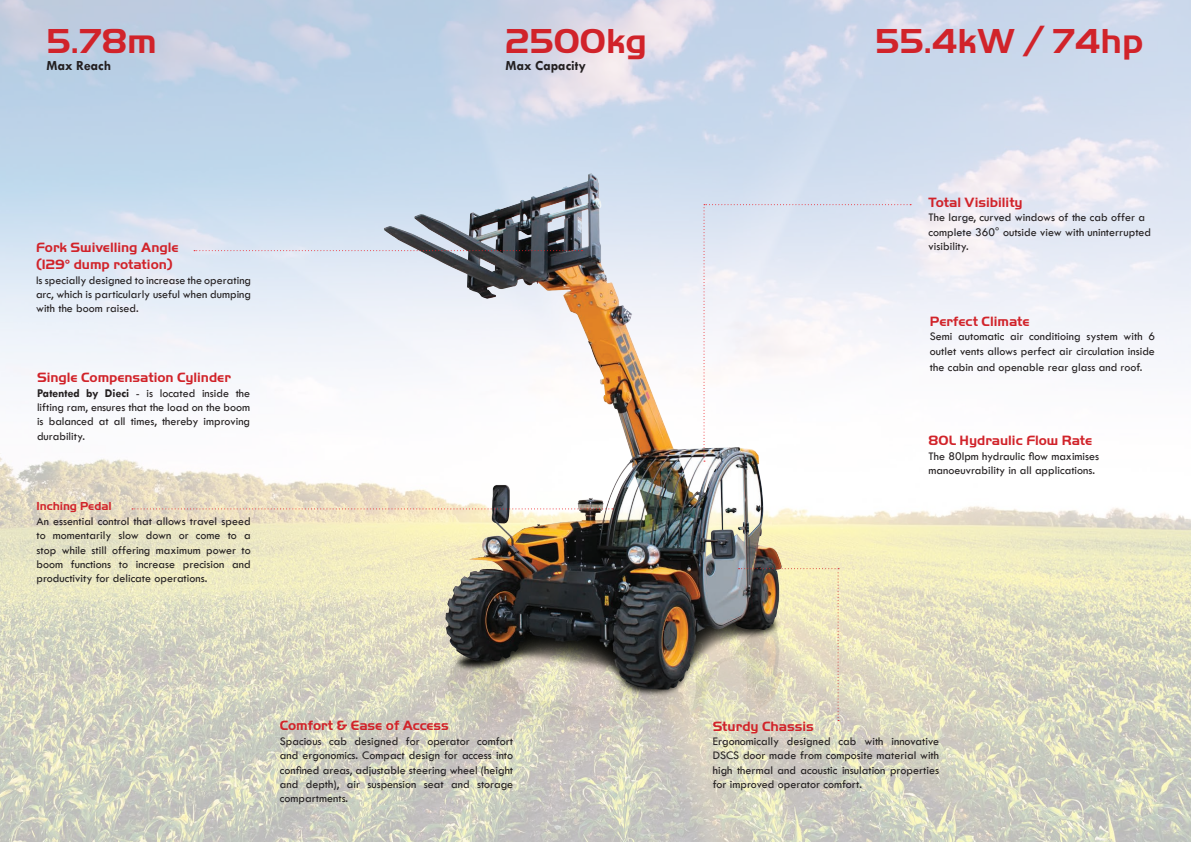
<style>
.page{position:relative;width:1191px;height:842px;background:#fff}
.page>*{position:absolute;margin:0;border:0;box-sizing:border-box;transform-origin:0 0}
.t1{font:700 36px "Handel Got D";color:#d1232a}
.t2{font:700 14px/16.8px "Handel Got D";color:#d1232a}
.t3{font:700 14px "Tw Cen";color:#231f20}
.t4{font:12px/14.4px "Tw Cen";color:#231f20;text-align:justify}
.t5{font:700 12px "Handel Got D";color:#d1232a}
.s1{font-weight:700}
</style>
<div class="page">
<img style="left:0;top:0;width:1191px;height:842px">
<img style="left:301px;top:93px;width:512px;height:699px">
<svg style="left:738px;top:568px;width:101px;height:153px;background:#cec5aa"></svg>
<svg style="left:703px;top:204px;width:208px;height:258px"></svg>
<svg style="left:194px;top:250px;width:388px;height:1px"></svg>
<svg style="left:132px;top:508px;width:481px;height:1px"></svg>
<p class="t1" style="left:47px;top:21px;width:112px">5.78m</p>
<p class="t3" style="left:47px;top:57px;width:66px">Max Reach</p>
<p class="t1" style="left:505px;top:21px;width:143px">2500kg</p>
<p class="t3" style="left:505px;top:57px;width:82px">Max Capacity</p>
<p class="t2" style="left:36px;top:239px;width:144px">Fork Swivelling Angle (129° dump rotation)</p>
<p class="t4" style="left:36px;top:273px;width:217px">Is specially designed to increase the operating arc, which is particularly useful when dumping with the boom raised.</p>
<p class="t2" style="left:37px;top:369px;width:195px">Single Compensation Cylinder</p>
<p class="t4" style="left:37px;top:386px;width:215px"><span class="s1">Patented by Dieci</span> - is located inside the lifting ram, ensures that the load on the boom is balanced at all times, thereby improving durability.</p>
<p class="t5" style="left:37px;top:500px;width:77px">Inching Pedal</p>
<p class="t4" style="left:37px;top:514px;width:216px">An essential control that allows travel speed to momentarily slow down or come to a stop while still offering maximum power to boom functions to increase precision and productivity for delicate operations.</p>
<p class="t2" style="left:280px;top:717px;width:170px">Comfort &amp; Ease of Access</p>
<p class="t4" style="left:280px;top:734px;width:235px">Spacious cab designed for operator comfort and ergonomics. Compact design for access into confined areas, adjustable steering wheel (height and depth), air suspension seat and storage compartments.</p>
<p class="t1" style="left:875px;top:21px;width:269px">55.4kW / 74hp</p>
<p class="t2" style="left:928px;top:194px;width:95px">Total Visibility</p>
<p class="t4" style="left:928px;top:210px;width:224px;text-align:left">The large, curved windows of the cab offer a complete 360° outside view with uninterrupted visibility.</p>
<p class="t2" style="left:930px;top:313px;width:101px">Perfect Climate</p>
<p class="t4" style="left:930px;top:329px;width:227px">Semi automatic air conditioing system with 6 outlet vents allows perfect air circulation inside</p>
<p class="t4" style="left:930px;top:360px;width:214px">the cabin and openable rear glass and roof.</p>
<p class="t2" style="left:928px;top:432px;width:165px">80L Hydraulic Flow Rate</p>
<p class="t4" style="left:928px;top:449px;width:172px">The 80lpm hydraulic flow maximises manoeuvrability in all applications.</p>
<p class="t2" style="left:713px;top:718px;width:103px">Sturdy Chassis</p>
<p class="t4" style="left:713px;top:734px;width:228px">Ergonomically designed cab with innovative DSCS door made from composite material with high thermal and acoustic insulation properties for improved operator comfort.</p>
</div>
